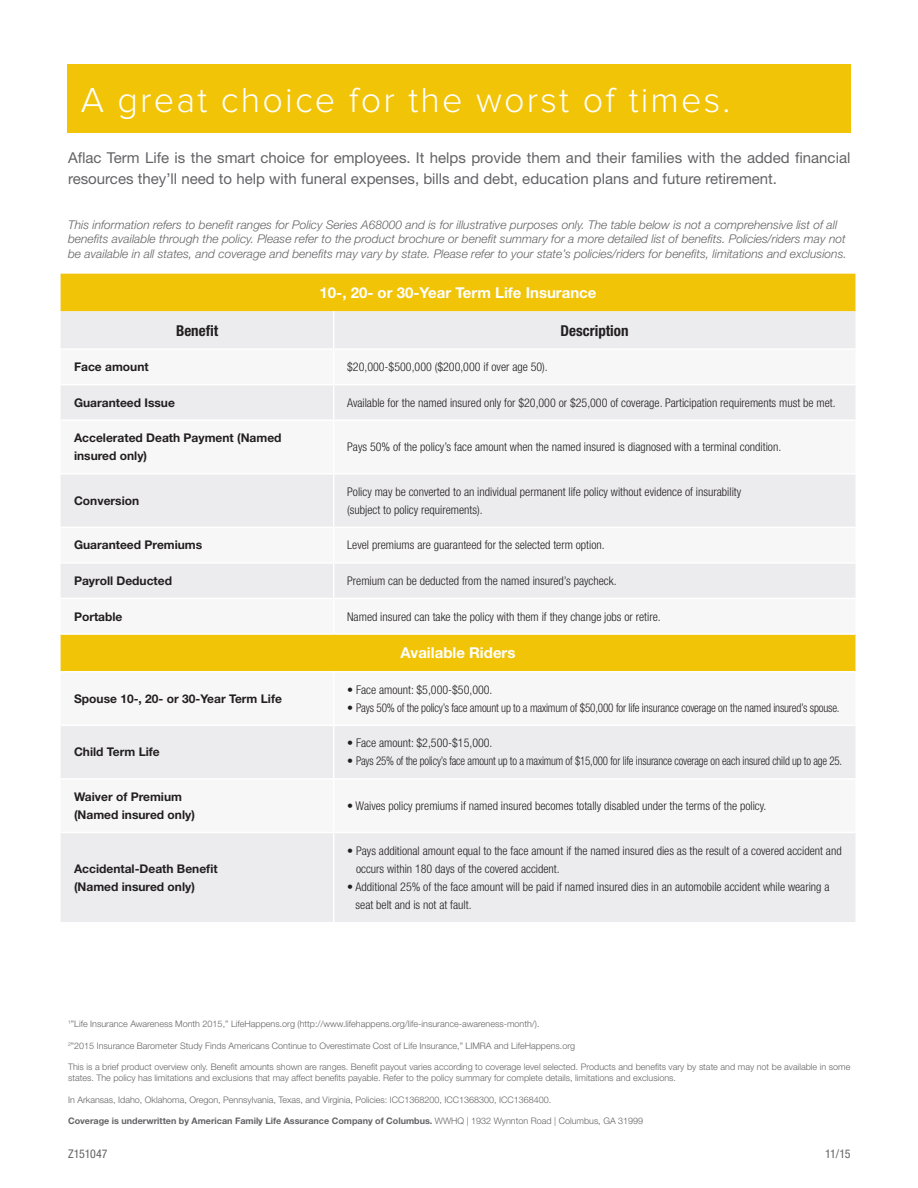
<style>
.page{position:relative;width:918px;height:1188px;background:#fff}
.page>*{position:absolute;margin:0;border:0;box-sizing:border-box;transform-origin:0 0}
.Product_Title{font:300 36px "Proxima Nova";letter-spacing:.06em;color:#fff}
.t1{font:15px/21px "Helvetica Neue LT Std";color:#636366}
.t2{font:700 15px "Helvetica Neue LT Std";color:#fff}
.t3{font:700 condensed 15px "Helvetica Neue LT Std";color:#231f20}
.t4{font:300 condensed 12px/18px "Helvetica Neue LT Std";color:#231f20}
.t5{font:italic 300 12px/14.4px "Helvetica Neue LT Std";color:#636366}
.t6{font:700 12px/18px "Helvetica Neue LT Std";color:#231f20}
.Form_Number{font:condensed 12px "Helvetica Neue LT Std";letter-spacing:-.02em;color:#636366}
.t7{font:300 9px/10.8px "Helvetica Neue LT Std";color:#636366}
.t8{font:700 9px "Helvetica Neue LT Std";color:#636366}
.s1{font-weight:300}
</style>
<div class="page">
<div style="left:61px;top:274px;width:794px;height:37px;background:#f2c407"></div>
<div style="left:61px;top:311px;width:794px;height:611px;background:#ececee"></div>
<svg style="left:61px;top:350px;width:794px;height:482px"></svg>
<hr style="left:333px;top:311px;width:1px;height:37px;background:#fff">
<hr style="left:61px;top:348px;width:273px;height:2px;background:#fff">
<hr style="left:334px;top:348px;width:521px;height:2px;background:#fff">
<hr style="left:333px;top:350px;width:1px;height:34px;background:#fff">
<hr style="left:61px;top:384px;width:273px;height:1px;background:#fff">
<hr style="left:334px;top:384px;width:521px;height:1px;background:#fff">
<hr style="left:333px;top:385px;width:1px;height:34px;background:#fff">
<hr style="left:61px;top:419px;width:273px;height:2px;background:#fff">
<hr style="left:334px;top:419px;width:521px;height:2px;background:#fff">
<hr style="left:333px;top:421px;width:1px;height:52px;background:#fff">
<hr style="left:61px;top:473px;width:273px;height:2px;background:#fff">
<hr style="left:334px;top:473px;width:521px;height:2px;background:#fff">
<hr style="left:333px;top:475px;width:1px;height:52px;background:#fff">
<hr style="left:61px;top:527px;width:273px;height:1px;background:#fff">
<hr style="left:334px;top:527px;width:521px;height:1px;background:#fff">
<hr style="left:333px;top:528px;width:1px;height:34px;background:#fff">
<hr style="left:61px;top:562px;width:273px;height:2px;background:#fff">
<hr style="left:334px;top:562px;width:521px;height:2px;background:#fff">
<hr style="left:333px;top:564px;width:1px;height:34px;background:#fff">
<hr style="left:61px;top:598px;width:273px;height:1px;background:#fff">
<hr style="left:334px;top:598px;width:521px;height:1px;background:#fff">
<hr style="left:333px;top:599px;width:1px;height:34px;background:#fff">
<hr style="left:61px;top:633px;width:273px;height:2px;background:#fff">
<hr style="left:334px;top:633px;width:521px;height:2px;background:#fff">
<hr style="left:61px;top:671px;width:273px;height:2px;background:#fff">
<hr style="left:334px;top:671px;width:521px;height:2px;background:#fff">
<hr style="left:333px;top:673px;width:1px;height:52px;background:#fff">
<hr style="left:61px;top:725px;width:273px;height:1px;background:#fff">
<hr style="left:334px;top:725px;width:521px;height:1px;background:#fff">
<hr style="left:333px;top:726px;width:1px;height:52px;background:#fff">
<hr style="left:61px;top:778px;width:273px;height:2px;background:#fff">
<hr style="left:334px;top:778px;width:521px;height:2px;background:#fff">
<hr style="left:333px;top:780px;width:1px;height:52px;background:#fff">
<hr style="left:61px;top:832px;width:273px;height:1px;background:#fff">
<hr style="left:334px;top:832px;width:521px;height:1px;background:#fff">
<hr style="left:333px;top:833px;width:1px;height:89px;background:#fff">
<div style="left:68px;top:64px;width:783px;height:69px;background:#f2c407"></div>
<p class="Product_Title" style="left:81px;top:84px;width:651px">A great choice for the worst of times.</p>
<p class="t1" style="left:68px;top:147px;width:784px">Aflac Term Life is the smart choice for employees. It helps provide them and their families with the added financial resources they’ll need to help with funeral expenses, bills and debt, education plans and future retirement.</p>
<p class="t5" style="left:68px;top:217px;width:780px">This information refers to benefit ranges for Policy Series A68000 and is for illustrative purposes only. The table below is not a comprehensive list of all benefits available through the policy. Please refer to the product brochure or benefit summary for a more detailed list of benefits. Policies/riders may not be available in all states, and coverage and benefits may vary by state. Please refer to your state’s policies/riders for benefits, limitations and exclusions.</p>
<p class="t2" style="left:320px;top:283px;width:278px">10-, 20- or 30-Year Term Life Insurance</p>
<p class="t3" style="left:176px;top:321px;width:44px">Benefit</p>
<p class="t3" style="left:561px;top:321px;width:69px">Description</p>
<p class="t6" style="left:74px;top:358px;width:76px">Face amount</p>
<p class="t4" style="left:347px;top:358px;width:202px">$20,000-$500,000 ($200,000 if over age 50).</p>
<p class="t6" style="left:74px;top:393px;width:102px">Guaranteed Issue</p>
<p class="t4" style="left:347px;top:393px;width:490px">Available for the named insured only for $20,000 or $25,000 of coverage. Participation requirements must be met.</p>
<p class="t6" style="left:74px;top:429px;width:209px">Accelerated Death Payment (Named insured only)</p>
<p class="t4" style="left:347px;top:438px;width:436px">Pays 50% of the policy’s face amount when the named insured is diagnosed with a terminal condition.</p>
<p class="t6" style="left:74px;top:491px;width:67px">Conversion</p>
<p class="t4" style="left:347px;top:483px;width:395px">Policy may be converted to an individual permanent life policy without evidence of insurability (subject to policy requirements).</p>
<p class="t6" style="left:74px;top:536px;width:130px">Guaranteed Premiums</p>
<p class="t4" style="left:347px;top:536px;width:259px">Level premiums are guaranteed for the selected term option.</p>
<p class="t6" style="left:74px;top:571px;width:99px">Payroll Deducted</p>
<p class="t4" style="left:347px;top:572px;width:271px">Premium can be deducted from the named insured’s paycheck.</p>
<p class="t6" style="left:74px;top:607px;width:50px">Portable</p>
<p class="t4" style="left:347px;top:607px;width:315px">Named insured can take the policy with them if they change jobs or retire.</p>
<p class="t2" style="left:401px;top:644px;width:116px">Available Riders</p>
<p class="t6" style="left:74px;top:689px;width:209px">Spouse 10-, 20- or 30-Year Term Life</p>
<p class="t4" style="left:347px;top:680px;width:147px">• Face amount: $5,000-$50,000.</p>
<p class="t4" style="left:347px;top:698px;width:494px">• Pays 50% of the policy’s face amount up to a maximum of $50,000 for life insurance coverage on the named insured’s spouse.</p>
<p class="t6" style="left:74px;top:743px;width:87px">Child Term Life</p>
<p class="t6" style="left:74px;top:787px;width:109px">Waiver of Premium</p>
<p class="t6" style="left:74px;top:805px;width:122px">(Named insured only)</p>
<p class="t6" style="left:74px;top:859px;width:145px">Accidental-Death Benefit</p>
<p class="t6" style="left:74px;top:877px;width:122px">(Named insured only)</p>
<p class="t4" style="left:347px;top:734px;width:147px">• Face amount: $2,500-$15,000.</p>
<p class="t4" style="left:347px;top:752px;width:497px">• Pays 25% of the policy’s face amount up to a maximum of $15,000 for life insurance coverage on each insured child up to age 25.</p>
<p class="t4" style="left:347px;top:797px;width:421px">• Waives policy premiums if named insured becomes totally disabled under the terms of the policy.</p>
<p class="t4" style="left:356px;top:841px;width:487px;text-indent:-9px">• Pays additional amount equal to the face amount if the named insured dies as the result of a covered accident and occurs within 180 days of the covered accident.</p>
<p class="t4" style="left:356px;top:877px;width:475px;text-indent:-8px">• Additional 25% of the face amount will be paid if named insured dies in an automobile accident while wearing a seat belt and is not at fault.</p>
<p class="t7" style="left:68px;top:1018px;width:473px"><sup>1</sup>”Life Insurance Awareness Month 2015,” LifeHappens.org (http://www.lifehappens.org/life-insurance-awareness-month/).</p>
<p class="t7" style="left:68px;top:1040px;width:509px"><sup>2</sup>”2015 Insurance Barometer Study Finds Americans Continue to Overestimate Cost of Life Insurance,” LIMRA and LifeHappens.org</p>
<p class="t7" style="left:68px;top:1062px;width:784px">This is a brief product overview only. Benefit amounts shown are ranges. Benefit payout varies according to coverage level selected. Products and benefits vary by state and may not be available in some states. The policy has limitations and exclusions that may affect benefits payable. Refer to the policy summary for complete details, limitations and exclusions.</p>
<p class="t7" style="left:68px;top:1094px;width:485px">In Arkansas, Idaho, Oklahoma, Oregon, Pennsylvania, Texas, and Virginia, Policies: ICC1368200, ICC1368300, ICC1368400.</p>
<p class="t8" style="left:68px;top:1116px;width:577px">Coverage is underwritten by American Family Life Assurance Company of Columbus. <span class="s1">WWHQ | 1932 Wynnton Road | Columbus, GA 31999</span></p>
<p class="Form_Number" style="left:68px;top:1147px;width:41px">Z151047</p>
<p class="Form_Number" style="left:825px;top:1146px;width:27px">11/15</p>
</div>
